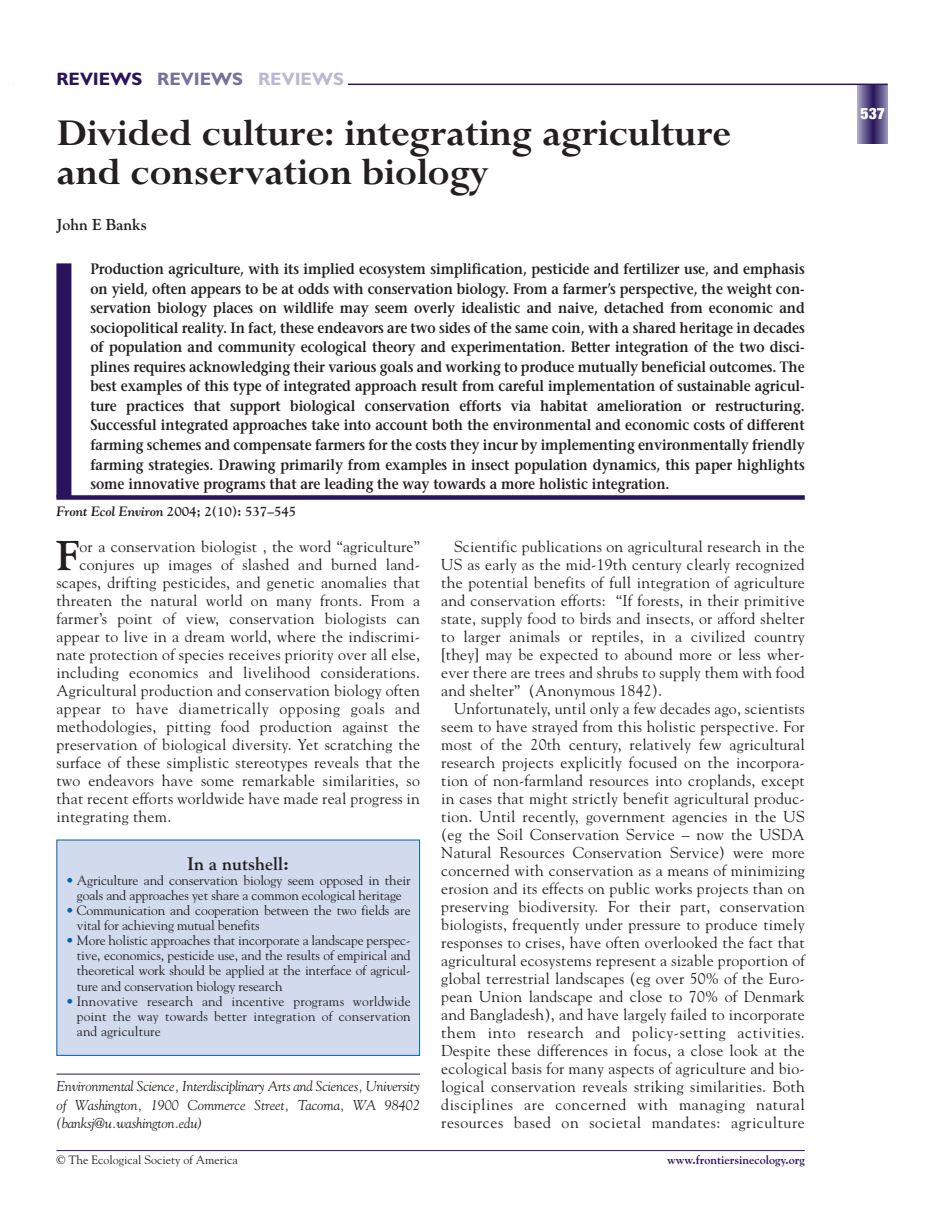
<style>
.page{position:relative;width:945px;height:1217px;background:#fff}
.page>*{position:absolute;margin:0;border:0;box-sizing:border-box;transform-origin:0 0}
.t1{font:700 42px/39px "Lapidary 333 BT";color:#231f20}
.t2{font:700 41.4px "Goudy";color:#231f20}
.t3{font:700 18px "Gill Sans";color:#29135d}
.t4{font:700 18px "Goudy";color:#231f20}
.t5{font:15.75px/18px "Goudy";letter-spacing:.015em;color:#231f20;text-align:justify}
.t6{font:15.75px "Goudy";letter-spacing:.035em;color:#231f20}
.t7{font:700 15.75px "Goudy";color:#231f20}
.t8{font:900 condensed 15.75px "Helvetica Neue";color:#fff}
.t9{font:600 15px/19.5px "Stone Serif";letter-spacing:-.005em;color:#231f20;text-align:justify;scale:.9 1}
.t10{font:italic 14.25px/18px "Goudy";letter-spacing:-.005em;color:#231f20;text-align:justify}
.t11{font:13.5px/15px "Goudy";letter-spacing:-.01em;color:#231f20;text-align:justify}
.t12{font:700 13.5px "Goudy";letter-spacing:-.005em;color:#231f20}
.t13{font:12px "Goudy";color:#231f20}
.t14{font:700 12px "Goudy";color:#29135d}
.s1{color:#786f9d}
.s2{color:#bdb8d1}
.s3{font-style:italic}
.s4{color:#0161aa}
</style>
<div class="page">
<svg style="left:858px;top:85px;width:30px;height:59px;background:#62578b"></svg>
<hr style="left:14px;top:84px;width:874px;height:1px;background:#29135d">
<hr style="left:56px;top:1150px;width:749px;height:1px;background:#29135d">
<div style="left:14px;top:60px;width:334px;height:29px;background:#fff"></div>
<div style="left:56px;top:263px;width:15px;height:234px;background:#29135d"></div>
<div style="left:56px;top:495px;width:749px;height:5px;background:#29135d"></div>
<hr style="left:56px;top:1073px;width:364px;height:1px;background:#29135d">
<div style="left:57px;top:840px;width:363px;height:215px;background:#d2dbee"></div>
<p class="t3" style="left:56px;top:73px;width:289px">REVIEWS <span class="s1">REVIEWS</span> <span class="s2">REVIEWS</span></p>
<h1 class="t1" style="left:56px;top:111px;width:676px">Divided culture: integrating agriculture and conservation biology</h1>
<p class="t7" style="left:56px;top:219px;width:92px">John E Banks</p>
<p class="t9" style="left:90px;top:261px;width:795px">Production agriculture, with its implied ecosystem simplification, pesticide and fertilizer use, and emphasis on yield, often appears to be at odds with conservation biology. From a farmer’s perspective, the weight con&shy;servation biology places on wildlife may seem overly idealistic and naive, detached from economic and sociopolitical reality. In fact, these endeavors are two sides of the same coin, with a shared heritage in decades of population and community ecological theory and experimentation. Better integration of the two disci&shy;plines requires acknowledging their various goals and working to produce mutually beneficial outcomes. The best examples of this type of integrated approach result from careful implementation of sustainable agricul&shy;ture practices that support biological conservation efforts via habitat amelioration or restructuring.<br>Successful integrated approaches take into account both the environmental and economic costs of different farming schemes and compensate farmers for the costs they incur by implementing environmentally friendly farming strategies. Drawing primarily from examples in insect population dynamics, this paper highlights some innovative programs that are leading the way towards a more holistic integration.</p>
<p class="t12" style="left:56px;top:505px;width:241px"><span class="s3">Front Ecol Environ</span> 2004; 2(10): 537–545</p>
<h2 class="t2" style="left:57px;top:538px;width:24px">F</h2>
<p class="t5" style="left:80px;top:538px;width:342px">or a conservation biologist , the word “agriculture”</p>
<p class="t5" style="left:80px;top:556px;width:342px">conjures up images of slashed and burned land-</p>
<p class="t5" style="left:56px;top:574px;width:365px">scapes, drifting pesticides, and genetic anomalies that</p>
<p class="t5" style="left:56px;top:592px;width:365px">threaten the natural world on many fronts. From a</p>
<p class="t5" style="left:56px;top:610px;width:365px">farmer’s point of view, conservation biologists can</p>
<p class="t5" style="left:56px;top:628px;width:365px">appear to live in a dream world, where the indiscrimi-</p>
<p class="t5" style="left:56px;top:646px;width:365px">nate protection of species receives priority over all else,</p>
<p class="t5" style="left:56px;top:664px;width:365px">including economics and livelihood considerations.</p>
<p class="t5" style="left:56px;top:682px;width:365px">Agricultural production and conservation biology often</p>
<p class="t6" style="left:56px;top:702px;width:365px">appear to have diametrically opposing goals and</p>
<p class="t5" style="left:56px;top:718px;width:365px">methodologies, pitting food production against the</p>
<p class="t5" style="left:56px;top:736px;width:365px">preservation of biological diversity. Yet scratching the</p>
<p class="t5" style="left:56px;top:754px;width:365px">surface of these simplistic stereotypes reveals that the</p>
<p class="t5" style="left:56px;top:772px;width:365px">two endeavors have some remarkable similarities, so</p>
<p class="t5" style="left:56px;top:790px;width:365px">that recent efforts worldwide have made real progress in</p>
<p class="t5" style="left:56px;top:808px;width:116px">integrating them.</p>
<p class="t4" style="left:187px;top:857px;width:103px">In a nutshell:</p>
<p class="t11" style="left:66px;top:874px;width:346px;text-align:center"><span class="s4">•</span> Agriculture and conservation biology seem opposed in their goals and approaches yet share a common ecological heritage</p>
<p class="t11" style="left:77px;top:904px;width:335px;text-indent:-11px"><span class="s4">•</span> Communication and cooperation between the two fields are vital for achieving mutual benefits</p>
<p class="t11" style="left:77px;top:934px;width:335px;text-indent:-11px"><span class="s4">•</span> More holistic approaches that incorporate a landscape perspec&shy;tive, economics, pesticide use, and the results of empirical and theoretical work should be applied at the interface of agricul&shy;ture and conservation biology research</p>
<p class="t11" style="left:77px;top:994px;width:335px;text-indent:-11px"><span class="s4">•</span> Innovative research and incentive programs worldwide point the way towards better integration of conservation and agriculture</p>
<p class="t10" style="left:56px;top:1078px;width:365px">Environmental Science, Interdisciplinary Arts and Sciences, University of Washington, 1900 Commerce Street, Tacoma, WA 98402 (banksj@u.washington.edu)</p>
<p class="t5" style="left:441px;top:538px;width:365px;text-indent:13px">Scientific publications on agricultural research in the US as early as the mid-19th century clearly recognized the potential benefits of full integration of agriculture and conservation efforts: “If forests, in their primitive state, supply food to birds and insects, or afford shelter to larger animals or reptiles, in a civilized country [they] may be expected to abound more or less wher&shy;ever there are trees and shrubs to supply them with food and shelter” (Anonymous 1842).</p>
<p class="t5" style="left:441px;top:700px;width:365px;text-indent:13px">Unfortunately, until only a few decades ago, scientists seem to have strayed from this holistic perspective. For most of the 20th century, relatively few agricultural research projects explicitly focused on the incorpora&shy;tion of non-farmland resources into croplands, except in cases that might strictly benefit agricultural produc&shy;tion. Until recently, government agencies in the US (eg the Soil Conservation Service – now the USDA Natural Resources Conservation Service) were more concerned with conservation as a means of minimizing erosion and its effects on public works projects than on preserving biodiversity. For their part, conservation biologists, frequently under pressure to produce timely responses to crises, have often overlooked the fact that agricultural ecosystems represent a sizable proportion of global terrestrial landscapes (eg over 50% of the Euro&shy;pean Union landscape and close to 70% of Denmark and Bangladesh), and have largely failed to incorporate them into research and policy-setting activities.<br>Despite these differences in focus, a close look at the ecological basis for many aspects of agriculture and bio&shy;logical conservation reveals striking similarities. Both disciplines are concerned with managing natural resources based on societal mandates: agriculture</p>
<p class="t13" style="left:56px;top:1155px;width:183px">© The Ecological Society of America</p>
<p class="t14" style="left:667px;top:1155px;width:139px">www.frontiersinecology.org</p>
<p class="t8" style="left:861px;top:108px;width:26px">537</p>
</div>
